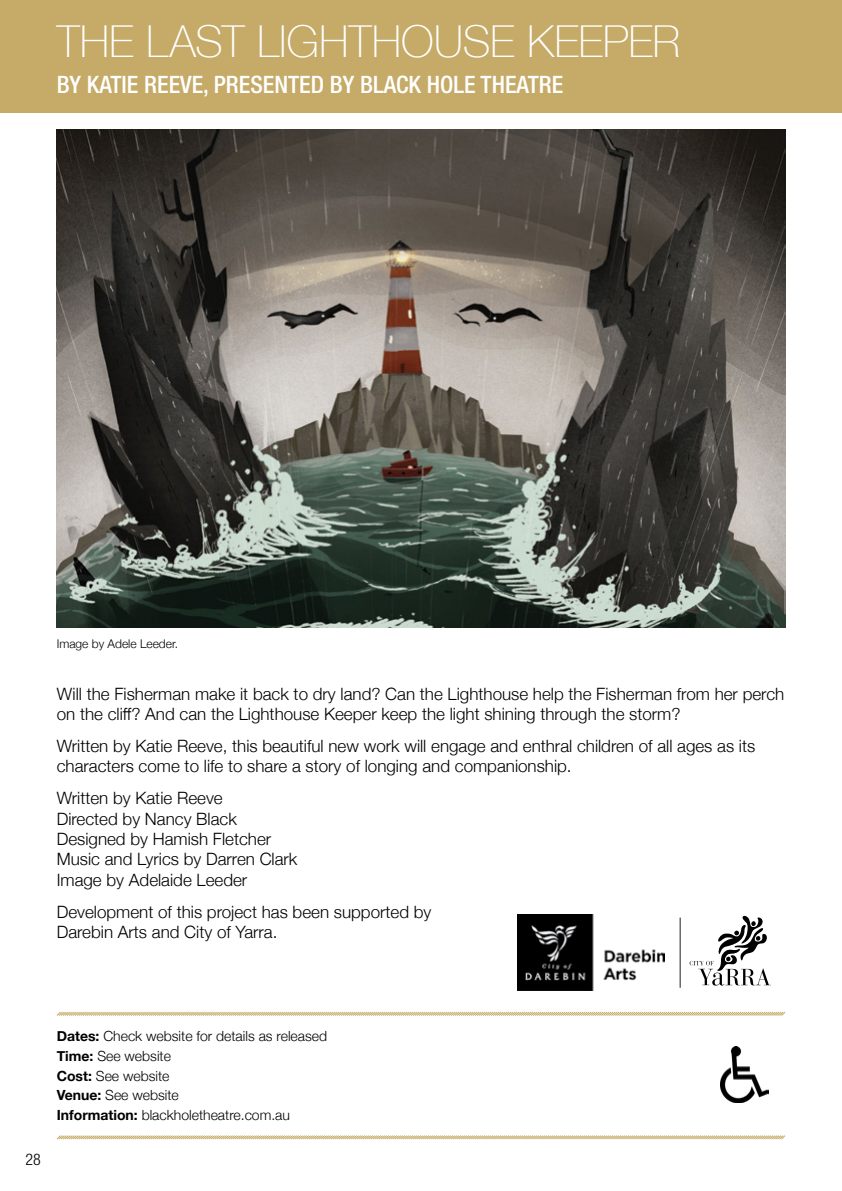
<style>
.page{position:relative;width:842px;height:1191px;background:#fff}
.page>*{position:absolute;margin:0;border:0;box-sizing:border-box;transform-origin:0 0}
.AD_TITLE{font:100 44px "Helvetica Neue";color:#fff}
.AD_SUB_TITLE{font:500 condensed 24px "Helvetica Neue LT Std";color:#fff}
.AD_BODY_COPY{font:300 17px/20.4px "Helvetica Neue";color:#000}
.t1{font:300 condensed 16px "Helvetica Neue LT Std";color:#000}
.AD_DETAILS{font:300 14px "Helvetica Neue";color:#000}
.IMAGE_CREDIT{font:300 12px "Helvetica Neue";color:#000}
.s1{font-weight:700}
</style>
<div class="page">
<div style="left:0;top:0;width:842px;height:112px;background:#c5aa68"></div>
<svg style="left:56px;top:1011px;width:730px;height:5px"></svg>
<svg style="left:56px;top:1135px;width:730px;height:5px"></svg>
<img style="left:57px;top:130px;width:728px;height:497px">
<img style="left:518px;top:915px;width:147px;height:75px">
<svg style="left:690px;top:915px;width:81px;height:70px"></svg>
<hr style="left:680px;top:917px;width:1px;height:70px;background:#221e1f">
<img style="left:720px;top:1046px;width:49px;height:56px">
<p class="AD_TITLE" style="left:57px;top:8px;width:625px">THE LAST LIGHTHOUSE KEEPER</p>
<p class="AD_SUB_TITLE" style="left:57px;top:70px;width:508px">BY KATIE REEVE, PRESENTED BY BLACK HOLE THEATRE</p>
<p class="IMAGE_CREDIT" style="left:57px;top:634px;width:123px">Image by Adele Leeder.</p>
<p class="AD_BODY_COPY" style="left:57px;top:682px;width:729px">Will the Fisherman make it back to dry land? Can the Lighthouse help the Fisherman from her perch on the cliff? And can the Lighthouse Keeper keep the light shining through the storm?</p>
<p class="AD_BODY_COPY" style="left:57px;top:734px;width:700px">Written by Katie Reeve, this beautiful new work will engage and enthral children of all ages as its characters come to life to share a story of longing and companionship.</p>
<p class="AD_BODY_COPY" style="left:57px;top:786px;width:242px">Written by Katie Reeve<br>Directed by Nancy Black<br>Designed by Hamish Fletcher<br>Music and Lyrics by Darren Clark<br>Image by Adelaide Leeder</p>
<p class="AD_BODY_COPY" style="left:57px;top:900px;width:376px">Development of this project has been supported by<br>Darebin Arts and City of Yarra.</p>
<p class="t1" style="left:26px;top:1150px;width:17px">28</p>
<p class="AD_DETAILS" style="left:57px;top:1025px;width:272px"><span class="s1">Dates:</span> Check website for details as released</p>
<p class="AD_DETAILS" style="left:57px;top:1044px;width:116px"><span class="s1">Time:</span> See website</p>
<p class="AD_DETAILS" style="left:57px;top:1064px;width:114px"><span class="s1">Cost:</span> See website</p>
<p class="AD_DETAILS" style="left:57px;top:1084px;width:124px"><span class="s1">Venue:</span> See website</p>
<p class="AD_DETAILS" style="left:57px;top:1103px;width:235px"><span class="s1">Information:</span> blackholetheatre.com.au</p>
</div>
